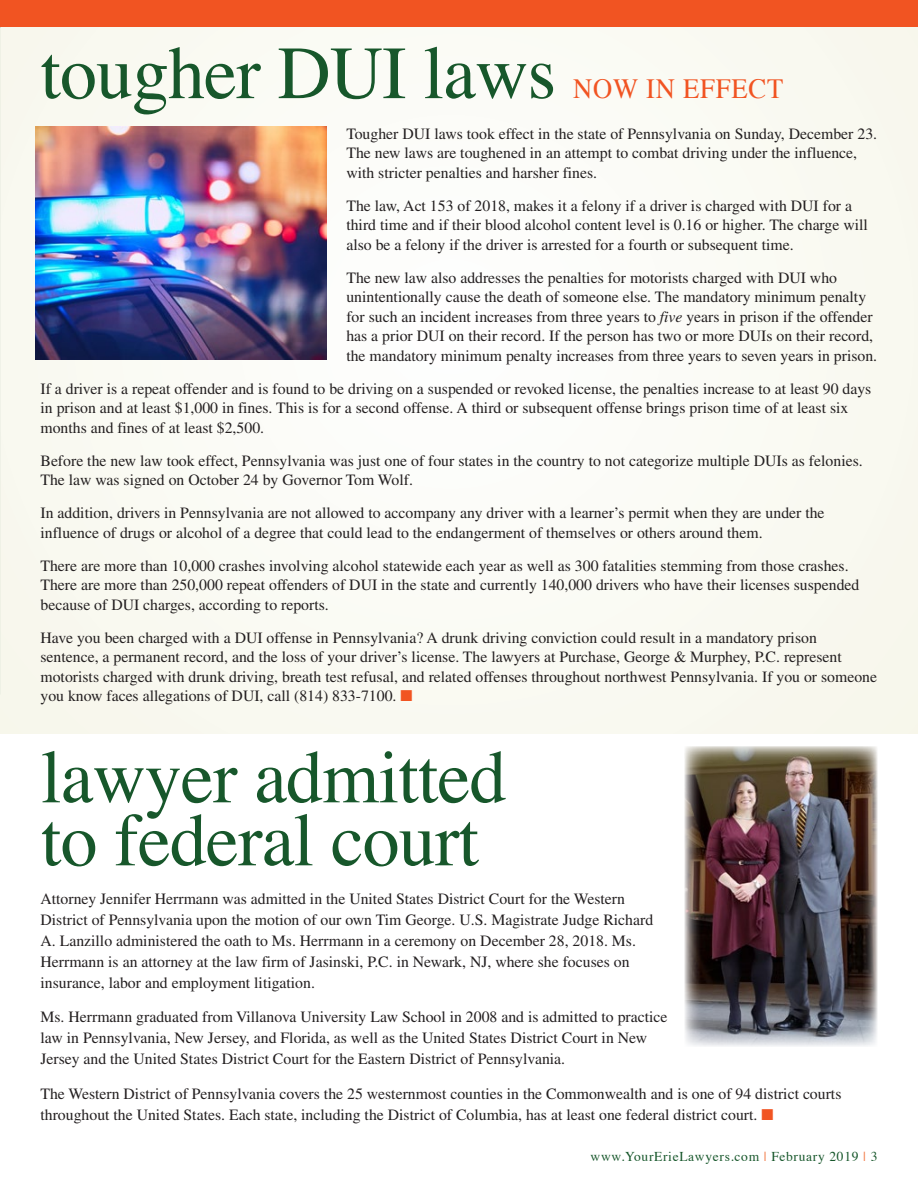
<style>
.page{position:relative;width:918px;height:1188px;background:#fff}
.page>*{position:absolute;margin:0;border:0;box-sizing:border-box;transform-origin:0 0}
.t1{font:75px/63px "Times";letter-spacing:-.01em;color:#17572b}
.t2{font:27.75px "Times";letter-spacing:.03em;color:#f15422;scale:.96 1}
.t3{font:15.75px/19.5px "Times LT Std";color:#231f20}
.t4{font:13.5px "Times";letter-spacing:.05em;color:#17572b}
.s1{font-style:italic}
.s2{color:#f15422}
.s3{color:#f37843}
</style>
<div class="page">
<div style="left:0;top:0;width:918px;height:733px;background:#fafbf4"></div>
<div style="left:0;top:0;width:918px;height:27px;background:#f15422"></div>
<img style="left:0;top:136px;width:1px;height:163px">
<img style="left:35px;top:127px;width:291px;height:233px">
<img style="left:685px;top:746px;width:193px;height:300px">
<p class="t1" style="left:40px;top:35px;width:517px">tougher DUI laws</p>
<p class="t2" style="left:573px;top:63px;width:221px">NOW IN EFFECT</p>
<p class="t3" style="left:346px;top:124px;width:532px">Tougher DUI laws took effect in the state of Pennsylvania on Sunday, December 23.<br>The new laws are toughened in an attempt to combat driving under the influence, with stricter penalties and harsher fines.</p>
<p class="t3" style="left:346px;top:196px;width:523px">The law, Act 153 of 2018, makes it a felony if a driver is charged with DUI for a third time and if their blood alcohol content level is 0.16 or higher. The charge will also be a felony if the driver is arrested for a fourth or subsequent time.</p>
<p class="t3" style="left:346px;top:268px;width:532px">The new law also addresses the penalties for motorists charged with DUI who unintentionally cause the death of someone else. The mandatory minimum penalty for such an incident increases from three years to <span class="s1">five</span> years in prison if the offender has a prior DUI on their record. If the person has two or more DUIs on their record, the mandatory minimum penalty increases from three years to seven years in prison.</p>
<p class="t3" style="left:40px;top:379px;width:832px">If a driver is a repeat offender and is found to be driving on a suspended or revoked license, the penalties increase to at least 90 days in prison and at least $1,000 in fines. This is for a second offense. A third or subsequent offense brings prison time of at least six months and fines of at least $2,500.</p>
<p class="t3" style="left:40px;top:451px;width:824px">Before the new law took effect, Pennsylvania was just one of four states in the country to not categorize multiple DUIs as felonies.<br>The law was signed on October 24 by Governor Tom Wolf.</p>
<p class="t3" style="left:40px;top:503px;width:786px">In addition, drivers in Pennsylvania are not allowed to accompany any driver with a learner’s permit when they are under the influence of drugs or alcohol of a degree that could lead to the endangerment of themselves or others around them.</p>
<p class="t3" style="left:40px;top:556px;width:820px">There are more than 10,000 crashes involving alcohol statewide each year as well as 300 fatalities stemming from those crashes.<br>There are more than 250,000 repeat offenders of DUI in the state and currently 140,000 drivers who have their licenses suspended because of DUI charges, according to reports.</p>
<p class="t3" style="left:40px;top:628px;width:838px">Have you been charged with a DUI offense in Pennsylvania? A drunk driving conviction could result in a mandatory prison sentence, a permanent record, and the loss of your driver’s license. The lawyers at Purchase, George &amp; Murphey, P.C. represent motorists charged with drunk driving, breath test refusal, and related offenses throughout northwest Pennsylvania. If you or someone you know faces allegations of DUI, call (814) 833-7100. <span class="s2">■</span></p>
<p class="t1" style="left:41px;top:739px;width:467px">lawyer admitted to federal court</p>
<p class="t3" style="left:40px;top:888px;width:614px;line-height:21px">Attorney Jennifer Herrmann was admitted in the United States District Court for the Western District of Pennsylvania upon the motion of our own Tim George. U.S. Magistrate Judge Richard A. Lanzillo administered the oath to Ms. Herrmann in a ceremony on December 28, 2018. Ms.<br>Herrmann is an attorney at the law firm of Jasinski, P.C. in Newark, NJ, where she focuses on insurance, labor and employment litigation.</p>
<p class="t3" style="left:40px;top:1006px;width:629px;line-height:21px">Ms. Herrmann graduated from Villanova University Law School in 2008 and is admitted to practice law in Pennsylvania, New Jersey, and Florida, as well as the United States District Court in New<br>Jersey and the United States District Court for the Eastern District of Pennsylvania.</p>
<p class="t3" style="left:40px;top:1083px;width:802px;line-height:21px">The Western District of Pennsylvania covers the 25 westernmost counties in the Commonwealth and is one of 94 district courts throughout the United States. Each state, including the District of Columbia, has at least one federal district court. <span class="s2">■</span></p>
<p class="t4" style="left:591px;top:1144px;width:288px">www.YourErieLawyers.com <span class="s3">|</span> February 2019 <span class="s3">|</span> 3</p>
</div>
